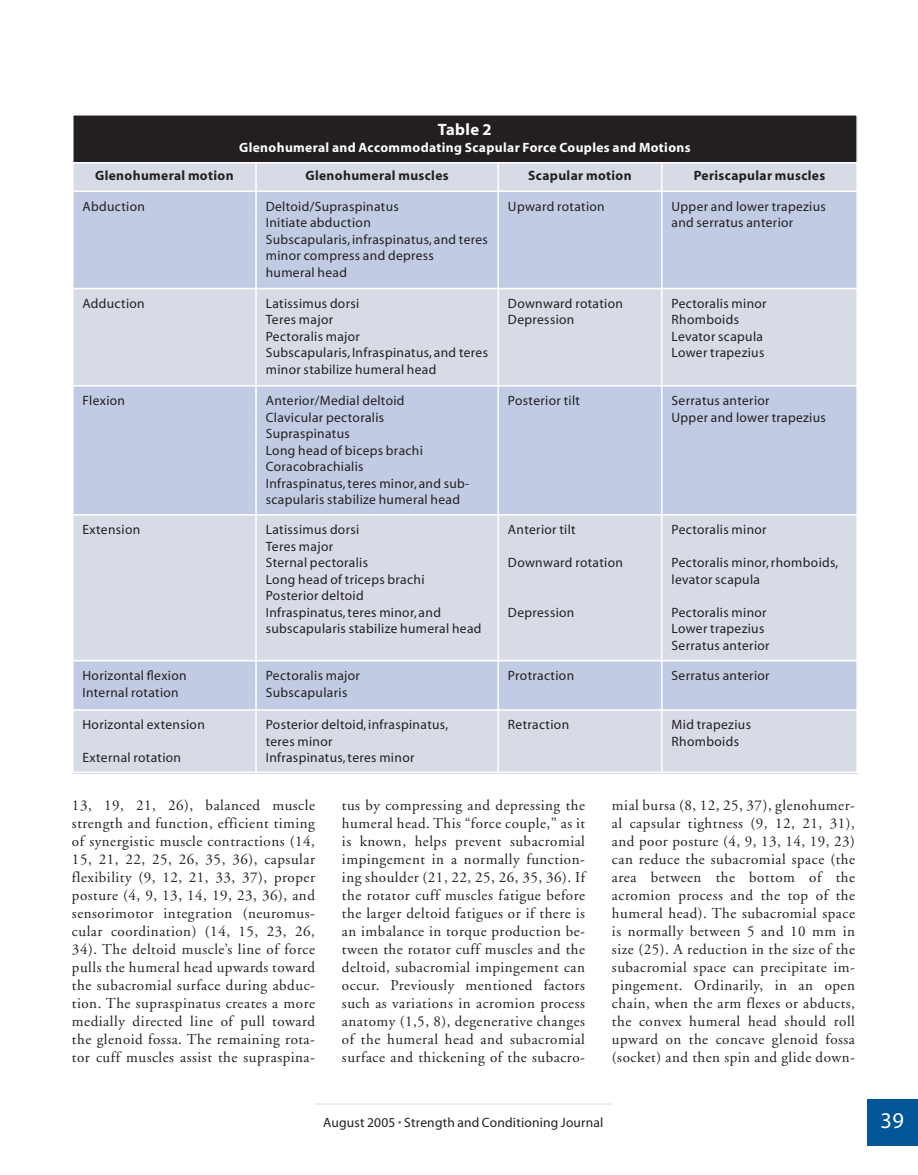
<style>
.page{position:relative;width:918px;height:1175px;background:#fff}
.page>*{position:absolute;margin:0;border:0;box-sizing:border-box;transform-origin:0 0}
.t1{font:22.5px "Myriad";color:#fff}
.t2{font:700 16.5px "Myriad";letter-spacing:.03em;color:#fff}
.t3{font:15px/18px "Adobe Garamond";letter-spacing:.035em;color:#231f20;text-align:justify}
.t4{font:13.5px/16.5px "Myriad";letter-spacing:.025em;color:#231f20}
.t5{font:700 13.5px "Myriad";letter-spacing:.03em;color:#231f20}
.t6{font:700 13.5px "Myriad";letter-spacing:.03em;color:#fff}
.s1{color:#6c7391}
</style>
<div class="page">
<div style="left:867px;top:1098px;width:51px;height:47px;background:#015698"></div>
<hr style="left:315px;top:1103px;width:297px;height:1px;background:#e1dbdf">
<div style="left:72px;top:114px;width:785px;height:49px;background:#231f20"></div>
<div style="left:72px;top:163px;width:184px;height:28px;background:#d7dbe5"></div>
<div style="left:256px;top:163px;width:242px;height:28px;background:#d7dbe5"></div>
<div style="left:498px;top:163px;width:164px;height:28px;background:#d7dbe5"></div>
<div style="left:662px;top:163px;width:196px;height:28px;background:#d7dbe5"></div>
<div style="left:72px;top:191px;width:184px;height:97px;background:#c1cce4"></div>
<div style="left:256px;top:191px;width:242px;height:97px;background:#c1cce4"></div>
<div style="left:498px;top:191px;width:164px;height:97px;background:#c1cce4"></div>
<div style="left:662px;top:191px;width:196px;height:97px;background:#c1cce4"></div>
<div style="left:72px;top:288px;width:184px;height:98px;background:#d7dbe5"></div>
<div style="left:256px;top:288px;width:242px;height:98px;background:#d7dbe5"></div>
<div style="left:498px;top:288px;width:164px;height:98px;background:#d7dbe5"></div>
<div style="left:662px;top:288px;width:196px;height:98px;background:#d7dbe5"></div>
<div style="left:72px;top:386px;width:184px;height:129px;background:#c1cce4"></div>
<div style="left:256px;top:386px;width:242px;height:129px;background:#c1cce4"></div>
<div style="left:498px;top:386px;width:164px;height:129px;background:#c1cce4"></div>
<div style="left:662px;top:386px;width:196px;height:129px;background:#c1cce4"></div>
<div style="left:72px;top:515px;width:184px;height:145px;background:#d7dbe5"></div>
<div style="left:256px;top:515px;width:242px;height:145px;background:#d7dbe5"></div>
<div style="left:498px;top:515px;width:164px;height:145px;background:#d7dbe5"></div>
<div style="left:662px;top:515px;width:196px;height:145px;background:#d7dbe5"></div>
<div style="left:72px;top:660px;width:184px;height:50px;background:#c1cce4"></div>
<div style="left:256px;top:660px;width:242px;height:50px;background:#c1cce4"></div>
<div style="left:498px;top:660px;width:164px;height:50px;background:#c1cce4"></div>
<div style="left:662px;top:660px;width:196px;height:50px;background:#c1cce4"></div>
<div style="left:72px;top:710px;width:184px;height:63px;background:#d7dbe5"></div>
<div style="left:256px;top:710px;width:242px;height:63px;background:#d7dbe5"></div>
<div style="left:498px;top:710px;width:164px;height:63px;background:#d7dbe5"></div>
<div style="left:662px;top:710px;width:196px;height:63px;background:#d7dbe5"></div>
<hr style="left:72px;top:114px;width:2px;height:659px;background:#fff">
<hr style="left:255px;top:162px;width:2px;height:611px;background:#fff">
<hr style="left:497px;top:162px;width:2px;height:611px;background:#fff">
<hr style="left:661px;top:162px;width:2px;height:611px;background:#fff">
<hr style="left:856px;top:114px;width:2px;height:659px;background:#fff">
<hr style="left:72px;top:114px;width:786px;height:2px;background:#fff">
<hr style="left:72px;top:162px;width:786px;height:1px;background:#fff">
<hr style="left:72px;top:190px;width:786px;height:2px;background:#fff">
<hr style="left:72px;top:288px;width:786px;height:1px;background:#fff">
<hr style="left:72px;top:385px;width:786px;height:1px;background:#fff">
<hr style="left:72px;top:514px;width:786px;height:1px;background:#fff">
<hr style="left:72px;top:660px;width:786px;height:1px;background:#fff">
<hr style="left:72px;top:709px;width:786px;height:1px;background:#fff">
<hr style="left:72px;top:771px;width:786px;height:2px;background:#fff">
<p class="t2" style="left:438px;top:123px;width:56px">Table 2</p>
<p class="t6" style="left:239px;top:142px;width:453px">Glenohumeral and Accommodating Scapular Force Couples and Motions</p>
<p class="t5" style="left:95px;top:171px;width:140px">Glenohumeral motion</p>
<p class="t5" style="left:306px;top:171px;width:145px">Glenohumeral muscles</p>
<p class="t5" style="left:528px;top:171px;width:105px">Scapular motion</p>
<p class="t5" style="left:694px;top:171px;width:133px">Periscapular muscles</p>
<p class="t4" style="left:82px;top:199px;width:64px">Abduction</p>
<p class="t4" style="left:266px;top:199px;width:224px">Deltoid/Supraspinatus<br>Initiate abduction<br>Subscapularis, infraspinatus, and teres minor compress and depress<br>humeral head</p>
<p class="t4" style="left:508px;top:199px;width:98px">Upward rotation</p>
<p class="t4" style="left:672px;top:199px;width:156px">Upper and lower trapezius and serratus anterior</p>
<p class="t4" style="left:82px;top:296px;width:64px">Adduction</p>
<p class="t4" style="left:266px;top:296px;width:224px">Latissimus dorsi<br>Teres major<br>Pectoralis major<br>Subscapularis, Infraspinatus, and teres minor stabilize humeral head</p>
<p class="t4" style="left:508px;top:296px;width:116px">Downward rotation<br>Depression</p>
<p class="t4" style="left:672px;top:296px;width:97px">Pectoralis minor<br>Rhomboids<br>Levator scapula<br>Lower trapezius</p>
<p class="t4" style="left:82px;top:393px;width:44px">Flexion</p>
<p class="t4" style="left:266px;top:393px;width:205px">Anterior/Medial deltoid<br>Clavicular pectoralis<br>Supraspinatus<br>Long head of biceps brachi<br>Coracobrachialis<br>Infraspinatus, teres minor, and sub&shy;scapularis stabilize humeral head</p>
<p class="t4" style="left:508px;top:393px;width:74px">Posterior tilt</p>
<p class="t4" style="left:672px;top:393px;width:156px">Serratus anterior<br>Upper and lower trapezius</p>
<p class="t4" style="left:82px;top:522px;width:59px">Extension</p>
<p class="t4" style="left:266px;top:522px;width:217px">Latissimus dorsi<br>Teres major<br>Sternal pectoralis<br>Long head of triceps brachi<br>Posterior deltoid<br>Infraspinatus, teres minor, and subscapularis stabilize humeral head</p>
<p class="t4" style="left:508px;top:522px;width:69px">Anterior tilt</p>
<p class="t4" style="left:672px;top:522px;width:97px">Pectoralis minor</p>
<p class="t4" style="left:672px;top:555px;width:168px">Pectoralis minor, rhomboids, levator scapula</p>
<p class="t4" style="left:672px;top:605px;width:100px">Pectoralis minor<br>Lower trapezius<br>Serratus anterior</p>
<p class="t4" style="left:508px;top:555px;width:116px">Downward rotation</p>
<p class="t4" style="left:508px;top:605px;width:68px">Depression</p>
<p class="t4" style="left:82px;top:668px;width:106px">Horizontal flexion<br>Internal rotation</p>
<p class="t4" style="left:266px;top:668px;width:96px">Pectoralis major<br>Subscapularis</p>
<p class="t4" style="left:508px;top:668px;width:68px">Protraction</p>
<p class="t4" style="left:672px;top:668px;width:100px">Serratus anterior</p>
<p class="t4" style="left:82px;top:717px;width:124px">Horizontal extension</p>
<p class="t4" style="left:82px;top:750px;width:100px">External rotation</p>
<p class="t4" style="left:266px;top:717px;width:184px">Posterior deltoid, infraspinatus, teres minor<br>Infraspinatus, teres minor</p>
<p class="t4" style="left:508px;top:717px;width:63px">Retraction</p>
<p class="t4" style="left:672px;top:717px;width:81px">Mid trapezius<br>Rhomboids</p>
<p class="t3" style="left:72px;top:798px;width:245px">13, 19, 21, 26), balanced muscle strength and function, efficient timing of synergistic muscle contractions (14, 15, 21, 22, 25, 26, 35, 36), capsular flexibility (9, 12, 21, 33, 37), proper posture (4, 9, 13, 14, 19, 23, 36), and sensorimotor integration (neuromus&shy;cular coordination) (14, 15, 23, 26, 34). The deltoid muscle’s line of force pulls the humeral head upwards toward the subacromial surface during abduc&shy;tion. The supraspinatus creates a more medially directed line of pull toward the glenoid fossa. The remaining rota&shy;tor cuff muscles assist the supraspina-</p>
<p class="t3" style="left:342px;top:798px;width:245px">tus by compressing and depressing the humeral head. This “force couple,” as it is known, helps prevent subacromial impingement in a normally function&shy;ing shoulder (21, 22, 25, 26, 35, 36). If the rotator cuff muscles fatigue before the larger deltoid fatigues or if there is an imbalance in torque production be&shy;tween the rotator cuff muscles and the deltoid, subacromial impingement can occur. Previously mentioned factors such as variations in acromion process anatomy (1,5, 8), degenerative changes of the humeral head and subacromial surface and thickening of the subacro-</p>
<p class="t3" style="left:612px;top:798px;width:245px">mial bursa (8, 12, 25, 37), glenohumer&shy;al capsular tightness (9, 12, 21, 31), and poor posture (4, 9, 13, 14, 19, 23) can reduce the subacromial space (the area between the bottom of the acromion process and the top of the humeral head). The subacromial space is normally between 5 and 10 mm in size (25). A reduction in the size of the subacromial space can precipitate im&shy;pingement. Ordinarily, in an open chain, when the arm flexes or abducts, the convex humeral head should roll upward on the concave glenoid fossa (socket) and then spin and glide down-</p>
<p class="t4" style="left:323px;top:1115px;width:282px">August 2005 <span class="s1">•</span> Strength and Conditioning Journal</p>
<h1 class="t1" style="left:881px;top:1111px;width:25px">39</h1>
</div>
